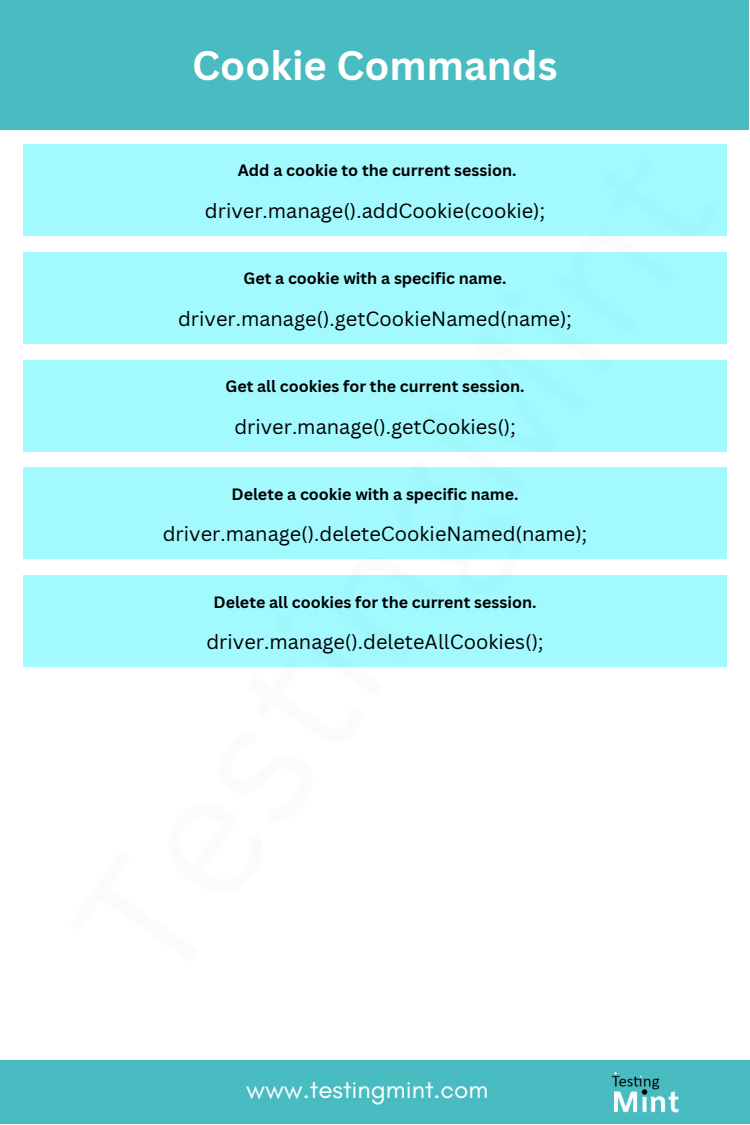
<style>
.page{position:relative;width:750px;height:1125px;background:#fff}
.page>*{position:absolute;margin:0;border:0;box-sizing:border-box;transform-origin:0 0}
.t1{font:700 40px "Canva Sans";color:#fff}
.t2{font:26.1px "Glacial Indifference";color:#fff}
.t3{font:20px "Canva Sans";color:#000}
.t4{font:700 16px "Canva Sans";color:#000}
</style>
<div class="page">
<div style="left:0;top:0;width:749px;height:129px;background:#49bcc2"></div>
<div style="left:23px;top:360px;width:703px;height:91px;background:#a2faff"></div>
<div style="left:23px;top:468px;width:703px;height:91px;background:#a2faff"></div>
<div style="left:23px;top:576px;width:703px;height:91px;background:#a2faff"></div>
<div style="left:0;top:1060px;width:750px;height:64px;background:#49bcc2"></div>
<img style="left:612px;top:1072px;width:67px;height:41px">
<div style="left:23px;top:144px;width:703px;height:91px;background:#a2faff"></div>
<div style="left:23px;top:252px;width:703px;height:91px;background:#a2faff"></div>
<h1 class="t1" style="left:192px;top:37px;width:367px">Cookie Commands</h1>
<p class="t4" style="left:238px;top:159px;width:280px">Add a cookie to the current session.</p>
<p class="t3" style="left:205px;top:196px;width:342px">driver.manage().addCookie(cookie);</p>
<p class="t4" style="left:243px;top:267px;width:265px">Get a cookie with a specific name.</p>
<p class="t3" style="left:178px;top:304px;width:395px">driver.manage().getCookieNamed(name);</p>
<p class="t4" style="left:225px;top:375px;width:301px">Get all cookies for the current session.</p>
<p class="t3" style="left:234px;top:412px;width:283px">driver.manage().getCookies();</p>
<p class="t4" style="left:231px;top:483px;width:289px">Delete a cookie with a specific name.</p>
<p class="t3" style="left:163px;top:520px;width:426px">driver.manage().deleteCookieNamed(name);</p>
<p class="t4" style="left:213px;top:591px;width:325px">Delete all cookies for the current session.</p>
<p class="t3" style="left:206px;top:628px;width:339px">driver.manage().deleteAllCookies();</p>
<h2 class="t2" style="left:246px;top:1073px;width:244px">www.testingmint.com</h2>
</div>
